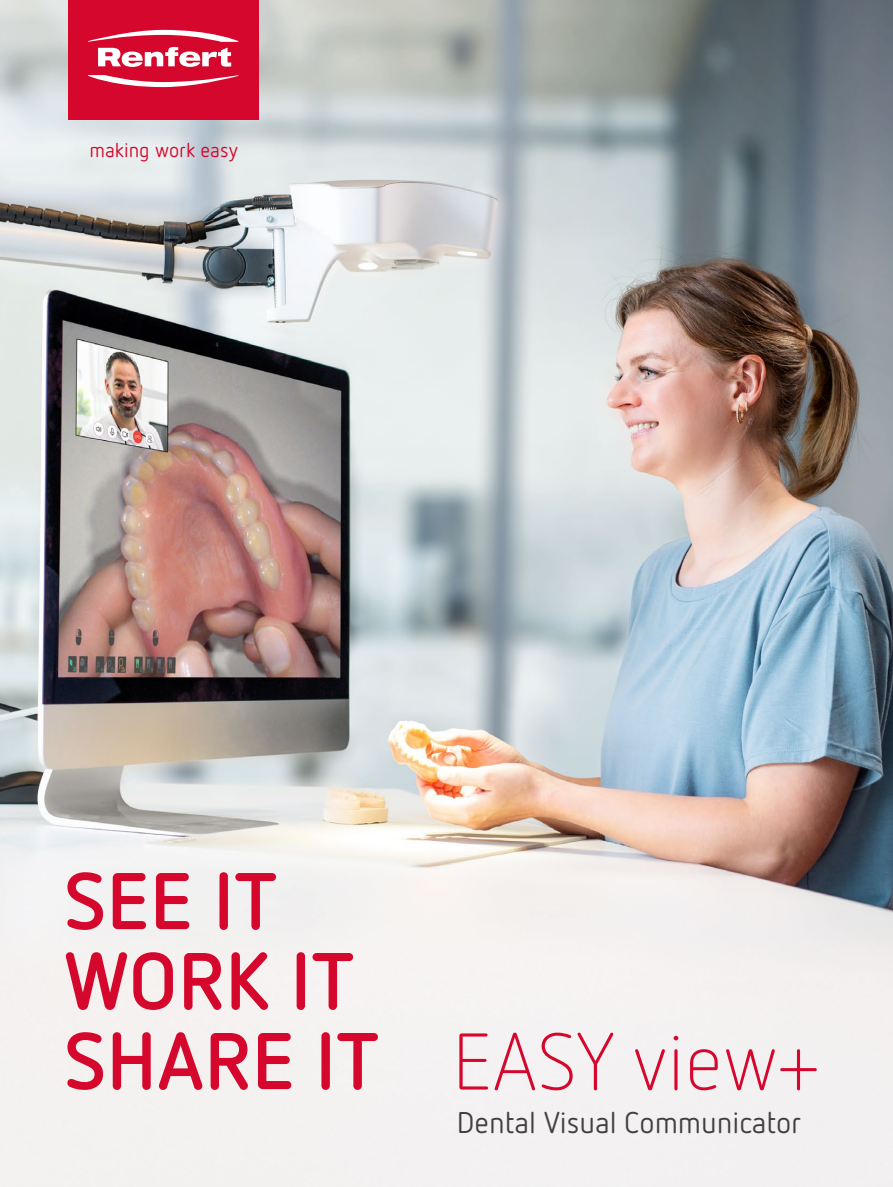
<style>
.page{position:relative;width:893px;height:1187px;background:#fff}
.page>*{position:absolute;margin:0;border:0;box-sizing:border-box;transform-origin:0 0}
.t1{font:700 79.95px/79.9px "Netto Pro";letter-spacing:.005em;color:#d5072d}
.t2{font:300 79.95px "Netto Pro";color:#d5072d}
.t3{font:29.85px "Netto Pro";color:#40403f}
.t4{font:20.1px "Netto Pro";color:#d5072d}
</style>
<div class="page">
<img style="left:0;top:0;width:893px;height:1186px">
<div style="left:68px;top:0;width:191px;height:120px;background:#d5072d"></div>
<svg style="left:88px;top:75px;width:150px;height:12px"></svg>
<svg style="left:88px;top:30px;width:150px;height:37px"></svg>
<p class="t4" style="left:89px;top:137px;width:150px">making work easy</p>
<h1 class="t1" style="left:64px;top:857px;width:316px">SEE IT<br>WORK IT<br>SHARE IT</h1>
<h1 class="t2" style="left:452px;top:1011px;width:369px">EASY view+</h1>
<p class="t3" style="left:457px;top:1102px;width:346px">Dental Visual Communicator</p>
</div>
